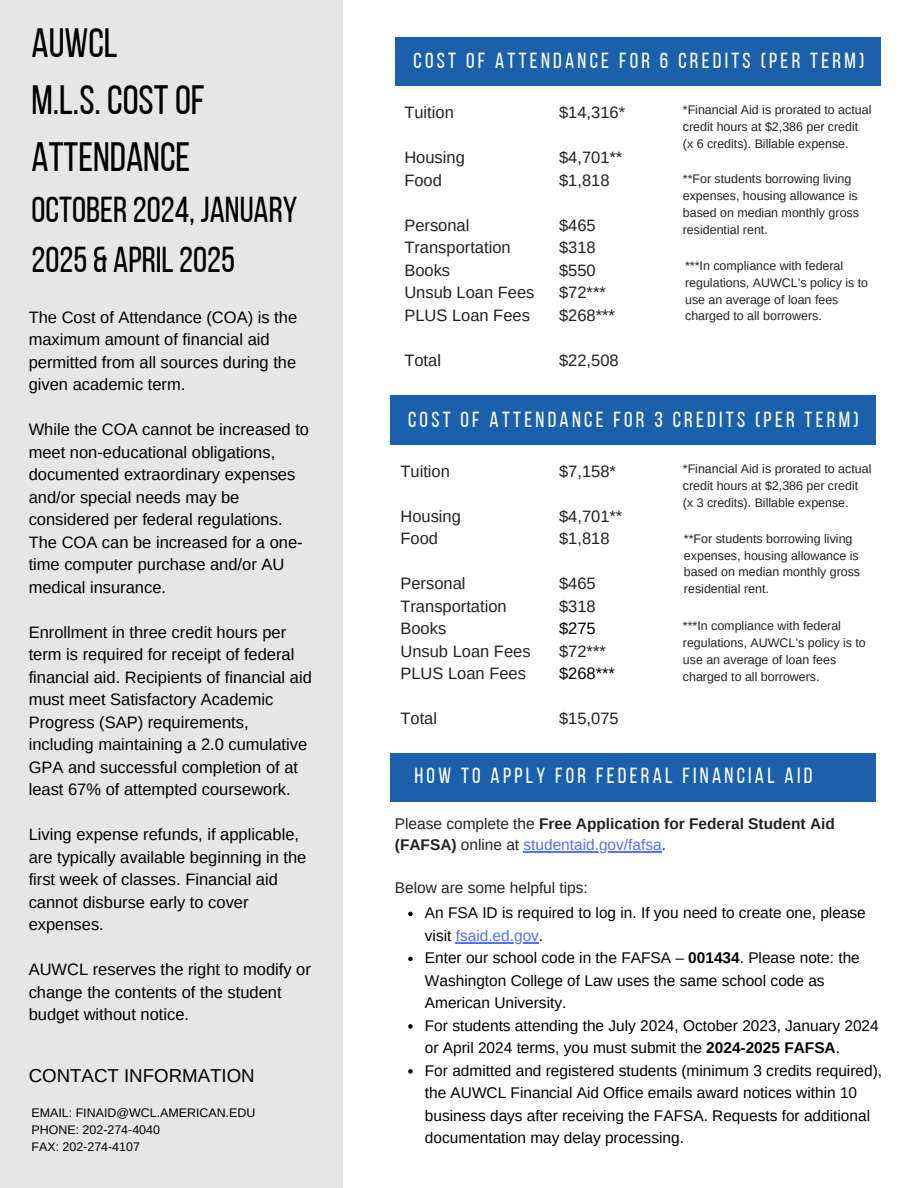
<style>
.page{position:relative;width:918px;height:1188px;background:#fff}
.page>*{position:absolute;margin:0;border:0;box-sizing:border-box;transform-origin:0 0}
.t1{font:40.95px/57px "Bebas Neue";color:#000}
.t2{font:36px/49.5px "Bebas Neue";color:#000}
.t3{font:21.75px "Bebas Neue";letter-spacing:.15em;color:#fff}
.t4{font:18.75px "Arimo";color:#000}
.t5{font:16.5px/22.5px "Arimo";color:#000}
.t6{font:16.5px/22.5px "Arimo";color:#222}
.t7{font:15.45px/22.5px "Arimo";color:#000}
.t8{font:700 15.45px/21.3px "Arimo";color:#222}
.t9{font:15.45px "Arimo";color:#222}
.t10{font:12.45px/16.8px "Arimo";color:#222}
.t11{font:12.45px/16.8px "Arimo";color:#000}
.s1{color:#000}
.s2{font-weight:400}
.s3{font-weight:400;color:#5271ff}
.s4{color:#5271ff}
.s5{font-weight:700}
</style>
<div class="page">
<div style="left:390px;top:753px;width:486px;height:48px;background:#1a60ab"></div>
<div style="left:390px;top:396px;width:486px;height:48px;background:#1a60ab"></div>
<div style="left:395px;top:38px;width:486px;height:48px;background:#1a60ab"></div>
<div style="left:0;top:0;width:342px;height:1188px;background:#e6e6e6"></div>
<hr style="left:524px;top:851px;width:138px;height:2px;background:#5271ff">
<svg style="left:408px;top:912px;width:5px;height:4px"></svg>
<hr style="left:456px;top:942px;width:83px;height:1px;background:#5271ff">
<svg style="left:408px;top:957px;width:5px;height:4px"></svg>
<svg style="left:408px;top:1024px;width:5px;height:5px"></svg>
<svg style="left:408px;top:1069px;width:5px;height:5px"></svg>
<h5 class="t1" style="left:32px;top:18px;width:175px">AUWCL<br>M.L.S. COSTOF<br>ATTENDANCE</h5>
<p class="t2" style="left:32px;top:189px;width:268px">OCTOBER 2024, JANUARY<br>2025 &amp; APRIL 2025</p>
<h5 class="t5" style="left:29px;top:306px;width:270px">The Cost of Attendance (COA) is the maximum amount of financial aid permitted from all sources during the given academic term.</h5>
<h5 class="t5" style="left:29px;top:418px;width:282px">While the COA cannot be increased to meet non-educational obligations, documented extraordinary expenses and/or special needs may be considered per federal regulations.<br>The COA can be increased for a one&shy;time computer purchase and/or AU medical insurance.</h5>
<h5 class="t5" style="left:29px;top:621px;width:285px">Enrollment in three credit hours per term is required for receipt of federal financial aid. Recipients of financial aid must meet Satisfactory Academic Progress (SAP) requirements, including maintaining a 2.0 cumulative GPA and successful completion of at least 67% of attempted coursework.</h5>
<h5 class="t5" style="left:29px;top:823px;width:279px">Living expense refunds, if applicable, are typically available beginning in the first week of classes. Financial aid cannot disburse early to cover expenses.</h5>
<h4 class="t5" style="left:29px;top:958px;width:284px">AUWCL reserves the right to modify or change the contents of the student budget without notice.</h4>
<h6 class="t4" style="left:29px;top:1065px;width:228px">CONTACT INFORMATION</h6>
<p class="t11" style="left:32px;top:1104px;width:225px">EMAIL: FINAID@WCL.AMERICAN.EDU<br>PHONE: 202-274-4040<br>FAX: 202-274-4107</p>
<p class="t3" style="left:414px;top:52px;width:452px">COST OF ATTENDANCE FOR 6 CREDITS (PER TERM)</p>
<h3 class="t6" style="left:404px;top:101px;width:51px">Tuition</h3>
<h5 class="t6" style="left:404px;top:146px;width:62px">Housing<br>Food</h5>
<h5 class="t6" style="left:404px;top:214px;width:132px">Personal<br>Transportation<br>Books<br>Unsub Loan Fees<br>PLUS Loan Fees</h5>
<h5 class="t6" style="left:404px;top:349px;width:38px">Total</h5>
<h5 class="t6" style="left:559px;top:101px;width:68px">$14,316*</h5>
<h5 class="t6" style="left:559px;top:146px;width:65px">$4,701** $1,818</h5>
<h5 class="t6" style="left:559px;top:214px;width:57px">$465 $318 $550 $72*** $268***</h5>
<h5 class="t6" style="left:559px;top:349px;width:61px">$22,508</h5>
<h5 class="t10" style="left:683px;top:101px;width:190px">*Financial Aid is prorated to actual credit hours at $2,386 per credit</h5>
<p class="t10" style="left:683px;top:135px;width:167px">(x 6 credits). Billable expense.</p>
<p class="t10" style="left:683px;top:171px;width:178px">**For students borrowing living expenses, housing allowance is based on median monthly gross residential rent.</p>
<p class="t10" style="left:685px;top:257px;width:185px">***In compliance with federal regulations, AUWCL’s policy is to use an average of loan fees charged to all borrowers.</p>
<h1 class="t3" style="left:408px;top:410px;width:452px">COST OF ATTENDANCE FOR 3 CREDITS (PER TERM)</h1>
<p class="t6" style="left:400px;top:460px;width:51px">Tuition</p>
<p class="t6" style="left:400px;top:505px;width:62px">Housing<br>Food</p>
<h3 class="t6" style="left:400px;top:572px;width:132px">Personal<br>Transportation<br>Books<br>Unsub Loan Fees<br>PLUS Loan Fees</h3>
<h5 class="t6" style="left:400px;top:707px;width:38px">Total</h5>
<h5 class="t6" style="left:559px;top:460px;width:58px">$7,158*</h5>
<h5 class="t6" style="left:559px;top:505px;width:65px">$4,701** $1,818</h5>
<h5 class="t6" style="left:559px;top:572px;width:57px">$465 $318 <span class="s1">$275 </span>$72*** <span class="s1">$268***</span></h5>
<h5 class="t6" style="left:559px;top:707px;width:61px">$15,075</h5>
<h5 class="t10" style="left:683px;top:460px;width:190px">*Financial Aid is prorated to actual credit hours at $2,386 per credit</h5>
<h5 class="t10" style="left:683px;top:494px;width:167px">(x 3 credits). Billable expense.</h5>
<h5 class="t10" style="left:684px;top:530px;width:178px">**For students borrowing living expenses, housing allowance is based on median monthly gross residential rent.</h5>
<p class="t10" style="left:683px;top:617px;width:185px">***In compliance with federal regulations, AUWCL’s policy is to use an average of loan fees charged to all borrowers.</p>
<h2 class="t3" style="left:414px;top:767px;width:399px">HOW TO APPLY FOR FEDERAL FINANCIAL AID</h2>
<p class="t8" style="left:395px;top:813px;width:441px"><span class="s2">Please complete the</span> Free Application for Federal Student Aid (FAFSA) <span class="s2">online at</span> <span class="s3">studentaid.gov/fafsa</span><span class="s2">.</span></p>
<p class="t9" style="left:395px;top:879px;width:195px">Below are some helpful tips:</p>
<p class="t7" style="left:425px;top:902px;width:442px">An FSA ID is required to log in. If you need to create one, please visit <span class="s4">fsaid.ed.gov</span>.</p>
<p class="t7" style="left:425px;top:947px;width:437px">Enter our school code in the FAFSA – <span class="s5">001434</span>. Please note: the</p>
<h3 class="t7" style="left:425px;top:969px;width:455px">Washington College of Law uses the same school code as American University.<br>For students attending the July 2024, October 2023, January 2024 or April 2024 terms, you must submit the <span class="s5">2024-2025 FAFSA</span>.</h3>
<h5 class="t7" style="left:425px;top:1059px;width:459px">For admitted and registered students (minimum 3 credits required), the AUWCL Financial Aid Office emails award notices within 10</h5>
<h5 class="t7" style="left:425px;top:1104px;width:447px">business days after receiving the FAFSA. Requests for additional documentation may delay processing.</h5>
</div>
